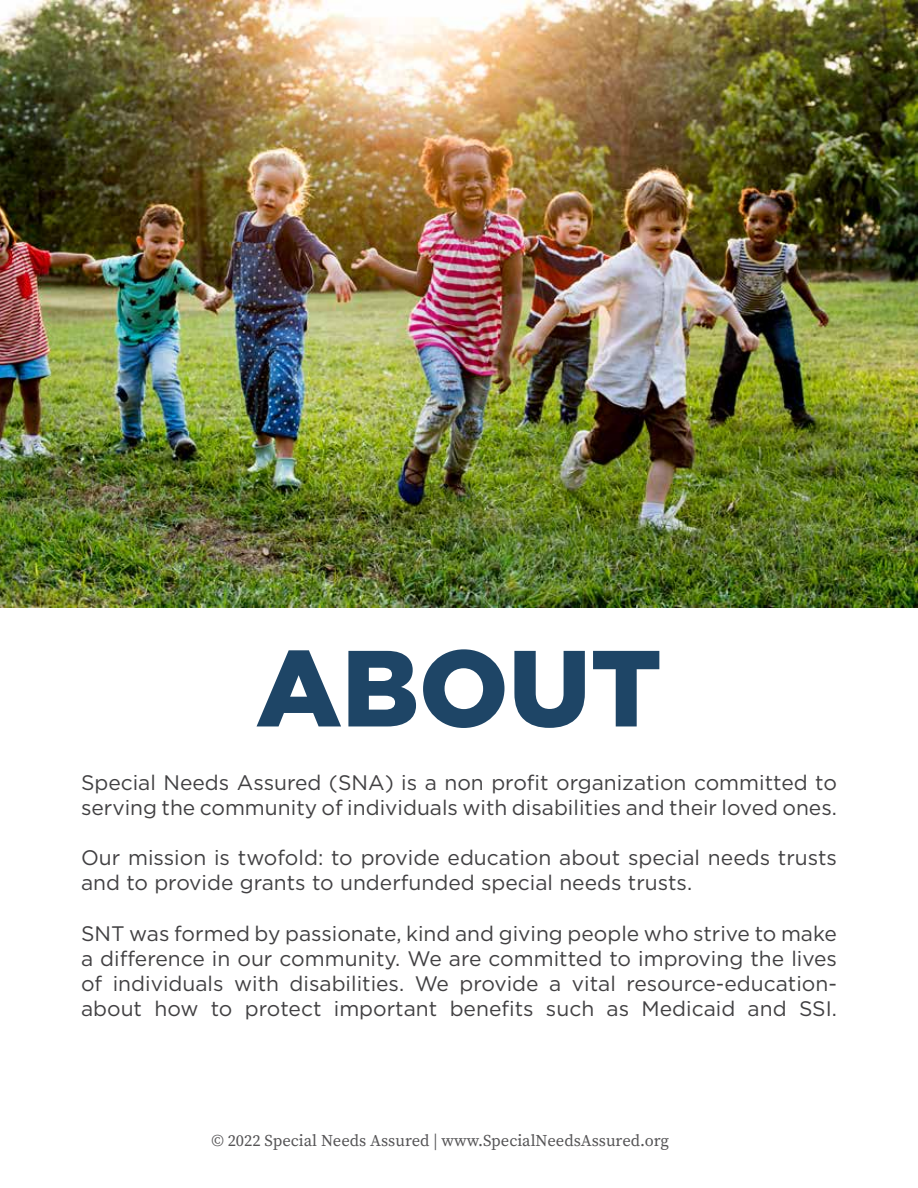
<style>
.page{position:relative;width:918px;height:1188px;background:#fff}
.page>*{position:absolute;margin:0;border:0;box-sizing:border-box;transform-origin:0 0}
.t1{font:900 108px "Gotham";color:#1e4566}
.t2{font:21px/25.2px "Gotham";color:#414042}
.t3{font:16.5px "Source Serif Pro";color:#414042}
</style>
<div class="page">
<img style="left:0;top:0;width:918px;height:608px">
<h1 class="t1" style="left:256px;top:626px;width:407px">ABOUT</h1>
<p class="t2" style="left:81px;top:769px;width:758px">Special Needs Assured (SNA) is a non profit organization committed to serving the community of individuals with disabilities and their loved ones.</p>
<p class="t2" style="left:81px;top:845px;width:758px">Our mission is twofold: to provide education about special needs trusts and to provide grants to underfunded special needs trusts.</p>
<p class="t2" style="left:81px;top:920px;width:757px;text-align:justify">SNT was formed by passionate, kind and giving people who strive to make a difference in our community. We are committed to improving the lives of individuals with disabilities. We provide a vital resource-education&shy;about how to protect important benefits such as Medicaid and SSI.</p>
<p class="t3" style="left:211px;top:1131px;width:459px">© 2022 Special Needs Assured | www.SpecialNeedsAssured.org</p>
</div>
